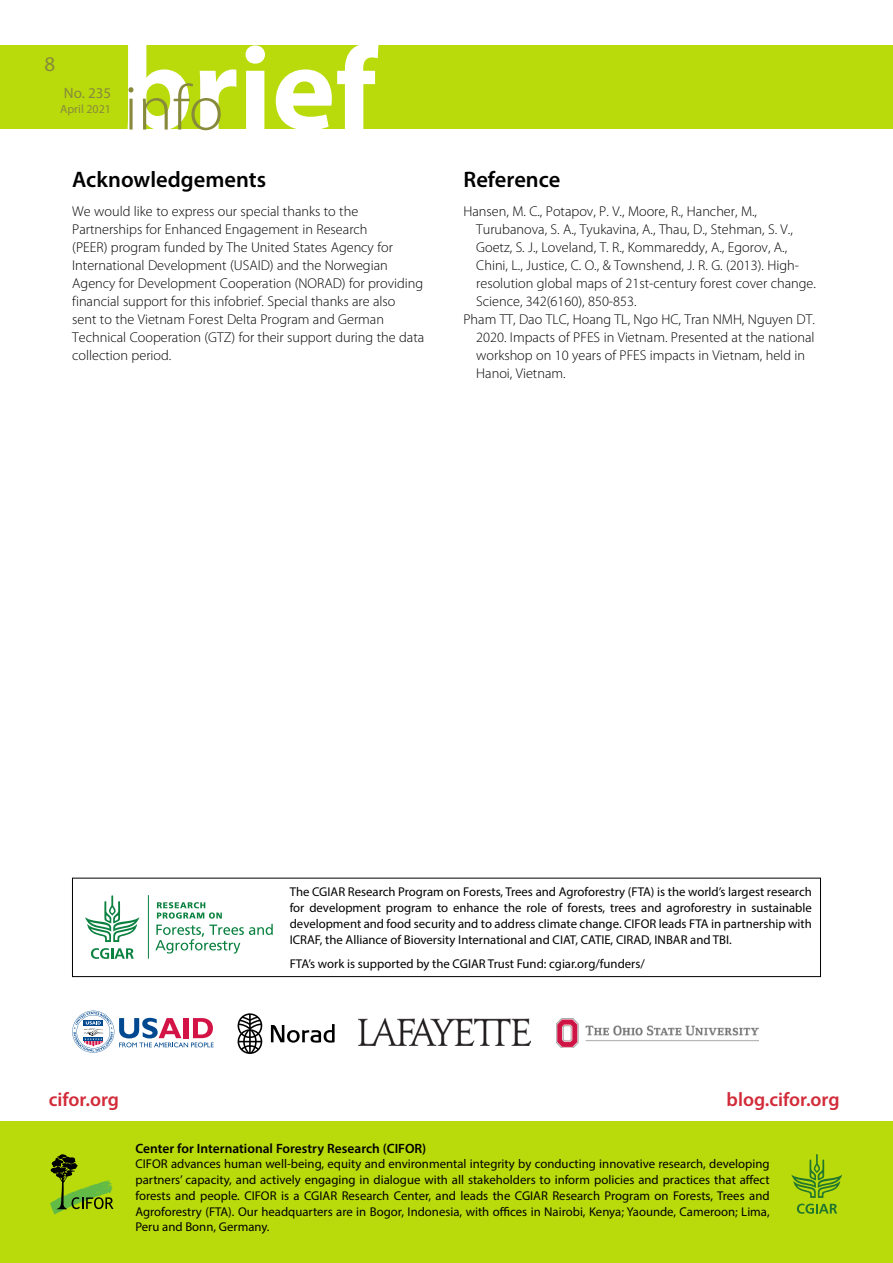
<style>
.page{position:relative;width:893px;height:1263px;background:#fff}
.page>*{position:absolute;margin:0;border:0;box-sizing:border-box;transform-origin:0 0}
.t1{font:600 22.5px "Myriad Pro";color:#000}
.t2{font:21px "Myriad Pro";color:#878a3b}
.t3{font:600 19.5px "Myriad Pro";color:#d22b39}
.t4{font:15px "Myriad Pro";color:#878a3b}
.t5{font:300 15px "Myriad Pro";color:#878a3b}
.t6{font:300 14.25px/18px "Myriad Pro";color:#000}
.t7{font:600 13.5px "Myriad Pro";color:#000}
.t8{font:12.75px/15.8px "Myriad Pro";color:#000;text-align:justify}
.t9{font:12px "Myriad Pro";color:#878a3b}
</style>
<div class="page">
<div style="left:0;top:45px;width:893px;height:84px;background:#b9db0c"></div>
<svg style="left:128px;top:45px;width:250px;height:85px"></svg>
<div style="left:0;top:1121px;width:893px;height:142px;background:#b9db0c"></div>
<svg style="left:50px;top:1154px;width:64px;height:60px"></svg>
<svg style="left:791px;top:1154px;width:51px;height:60px"></svg>
<div style="left:72px;top:878px;width:749px;height:99px;border:1px solid #000"></div>
<svg style="left:85px;top:895px;width:54px;height:47px"></svg>
<svg style="left:91px;top:948px;width:43px;height:11px"></svg>
<svg style="left:155px;top:902px;width:118px;height:51px"></svg>
<hr style="left:148px;top:895px;width:1px;height:64px;background:#0c8241">
<svg style="left:72px;top:1011px;width:142px;height:42px"></svg>
<img style="left:359px;top:1019px;width:172px;height:27px">
<img style="left:557px;top:1019px;width:202px;height:29px">
<svg style="left:271px;top:1024px;width:64px;height:19px"></svg>
<svg style="left:238px;top:1013px;width:24px;height:41px"></svg>
<h2 class="t2" style="left:45px;top:51px;width:12px">8</h2>
<p class="t5" style="left:73px;top:85px;width:39px">No. 20</p>
<p class="t9" style="left:60px;top:102px;width:52px">April 2021</p>
<p class="t4" style="left:64px;top:84px;width:49px">No. 235</p>
<h1 class="t1" style="left:72px;top:165px;width:195px">Acknowledgements</h1>
<p class="t6" style="left:72px;top:202px;width:353px">We would like to express our special thanks to the Partnerships for Enhanced Engagement in Research<br>(PEER) program funded by The United States Agency for International Development (USAID) and the Norwegian Agency for Development Cooperation (NORAD) for providing financial support for this infobrief. Special thanks are also<br>sent to the Vietnam Forest Delta Program and German Technical Cooperation (GTZ) for their support during the data collection period.</p>
<h1 class="t1" style="left:463px;top:165px;width:98px">Reference</h1>
<p class="t6" style="left:463px;top:202px;width:295px">Hansen, M. C., Potapov, P. V., Moore, R., Hancher, M.,</p>
<p class="t6" style="left:476px;top:220px;width:318px">Turubanova, S. A., Tyukavina, A., Thau, D., Stehman, S. V.,</p>
<p class="t6" style="left:476px;top:238px;width:312px">Goetz, S. J., Loveland, T. R., Kommareddy, A., Egorov, A.,</p>
<p class="t6" style="left:476px;top:256px;width:324px">Chini, L., Justice, C. O., &amp; Townshend, J. R. G. (2013). High-</p>
<p class="t6" style="left:476px;top:274px;width:341px">resolution global maps of 21st-century forest cover change.</p>
<p class="t6" style="left:476px;top:292px;width:162px">Science, 342(6160), 850-853.</p>
<p class="t6" style="left:463px;top:310px;width:353px">Pham TT, Dao TLC, Hoang TL, Ngo HC, Tran NMH, Nguyen DT.</p>
<p class="t6" style="left:476px;top:328px;width:340px">2020. Impacts of PFES in Vietnam. Presented at the national</p>
<p class="t6" style="left:476px;top:346px;width:330px">workshop on 10 years of PFES impacts in Vietnam, held in</p>
<p class="t6" style="left:476px;top:364px;width:91px">Hanoi, Vietnam.</p>
<p class="t8" style="left:290px;top:884px;width:524px">The CGIAR Research Program on Forests, Trees and Agroforestry (FTA) is the world’s largest research for development program to enhance the role of forests, trees and agroforestry in sustainable development and food security and to address climate change. CIFOR leads FTA in partnership with ICRAF, the Alliance of Bioversity International and CIAT, CATIE, CIRAD, INBAR and TBI.</p>
<p class="t8" style="left:290px;top:955px;width:357px">FTA’s work is supported by the CGIAR Trust Fund: cgiar.org/funders/</p>
<h3 class="t3" style="left:49px;top:1087px;width:72px">cifor.org</h3>
<h3 class="t3" style="left:727px;top:1087px;width:114px">blog.cifor.org</h3>
<p class="t7" style="left:135px;top:1139px;width:292px">Center for International Forestry Research (CIFOR)</p>
<p class="t8" style="left:135px;top:1156px;width:636px">CIFOR advances human well-being, equity and environmental integrity by conducting innovative research, developing partners’ capacity, and actively engaging in dialogue with all stakeholders to inform policies and practices that affect forests and people. CIFOR is a CGIAR Research Center, and leads the CGIAR Research Program on Forests, Trees and Agroforestry (FTA). Our headquarters are in Bogor, Indonesia, with offices in Nairobi, Kenya; Yaounde, Cameroon; Lima, Peru and Bonn, Germany.</p>
</div>
